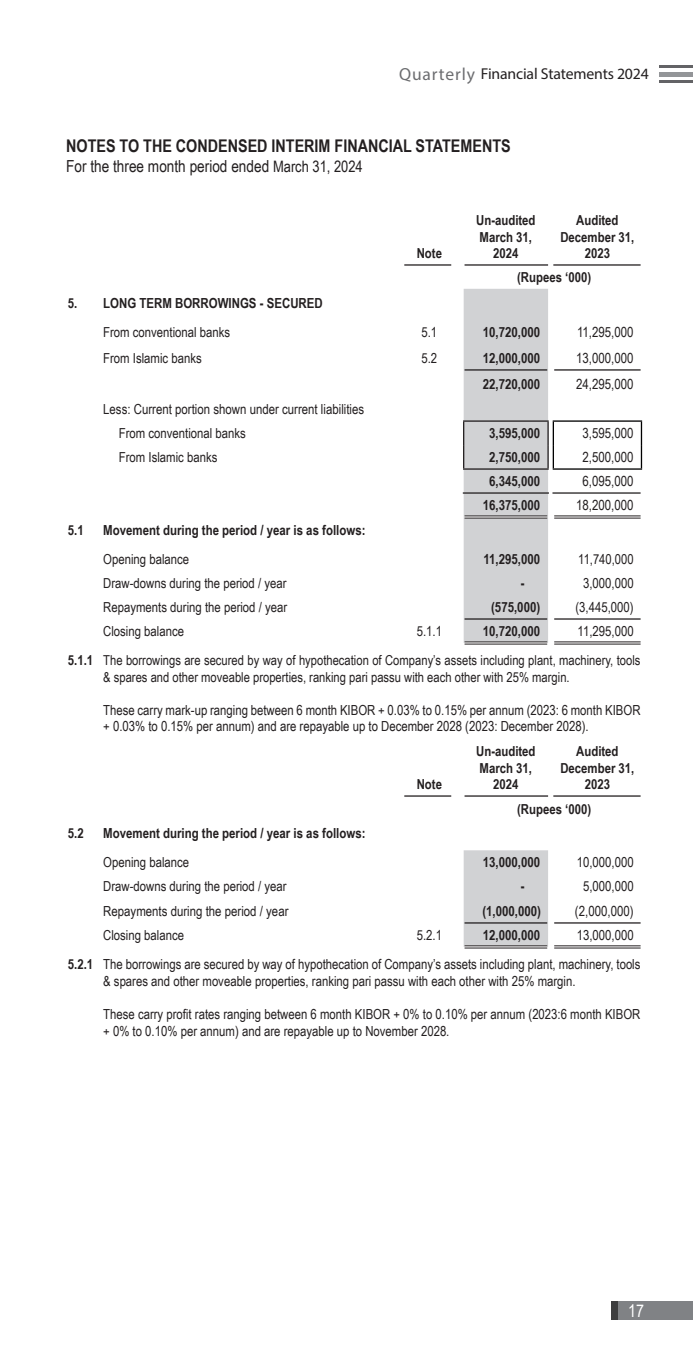
<style>
.page{position:relative;width:693px;height:1355px;background:#fff}
.page>*{position:absolute;margin:0;border:0;box-sizing:border-box;transform-origin:0 0}
.column_small{font:700 17.5px "Arial Narrow";color:#231f20}
.t1{font:17.5px "Myriad Pro";letter-spacing:.05em;color:#6c6d70}
.t2{font:17.5px "Arial Narrow";color:#fff}
.t3{font:16.62px "Arial Narrow";color:#231f20}
.t4{font:15.75px "Myriad Pro";letter-spacing:-.01em;color:#231f20}
.arial_narrow_bold_8{font:700 14px "Arial Narrow";color:#231f20}
.Arial_Narrow_08{font:14px "Arial Narrow";color:#231f20}
.Hyphen_Narrow_bold_8{font:700 14px "Arial Narrow";color:#231f20}
.column_small-2{font:13.83px/16.6px "Arial Narrow";color:#231f20}
.column_small-3{font:700 13.83px "Arial Narrow";color:#231f20}
.t5{font:13.65px/16.4px "Arial Narrow";color:#231f20}
.s1{font-size:15.75px}
</style>
<div class="page">
<div style="left:617px;top:1301px;width:76px;height:19px;background:#808285"></div>
<div style="left:611px;top:1301px;width:6px;height:19px;background:#3e3e3f"></div>
<hr style="left:659px;top:72px;width:34px;height:4px;background:#939598">
<hr style="left:659px;top:65px;width:34px;height:3px;background:#636366">
<hr style="left:659px;top:80px;width:34px;height:3px;background:#636366">
<svg style="left:464px;top:289px;width:84px;height:658px;fill:#d1d2d4"></svg>
<hr style="left:465px;top:516px;width:82px;height:2px;background:#fff">
<hr style="left:465px;top:641px;width:82px;height:3px;background:#fff">
<hr style="left:465px;top:945px;width:82px;height:3px;background:#fff">
<hr style="left:404px;top:264px;width:47px;height:2px;background:#231f20">
<hr style="left:465px;top:264px;width:83px;height:2px;background:#231f20">
<hr style="left:553px;top:264px;width:88px;height:2px;background:#231f20">
<hr style="left:463px;top:492px;width:86px;height:1px;background:#231f20">
<hr style="left:552px;top:492px;width:89px;height:1px;background:#231f20">
<hr style="left:465px;top:618px;width:82px;height:1px;background:#231f20">
<hr style="left:554px;top:618px;width:87px;height:1px;background:#231f20">
<hr style="left:465px;top:922px;width:82px;height:1px;background:#231f20">
<hr style="left:554px;top:922px;width:87px;height:1px;background:#231f20">
<hr style="left:404px;top:795px;width:47px;height:1px;background:#231f20">
<hr style="left:465px;top:795px;width:83px;height:1px;background:#231f20">
<hr style="left:553px;top:795px;width:88px;height:1px;background:#231f20">
<hr style="left:463px;top:420px;width:86px;height:2px;background:#231f20">
<hr style="left:547px;top:422px;width:2px;height:23px;background:#231f20">
<svg style="left:463px;top:422px;width:1px;height:46px"></svg>
<hr style="left:547px;top:445px;width:2px;height:23px;background:#231f20">
<hr style="left:553px;top:420px;width:89px;height:2px;background:#000">
<svg style="left:553px;top:421px;width:89px;height:97px"></svg>
<hr style="left:465px;top:369px;width:82px;height:1px;background:#231f20">
<hr style="left:554px;top:369px;width:87px;height:1px;background:#231f20">
<hr style="left:463px;top:468px;width:86px;height:2px;background:#231f20">
<hr style="left:553px;top:468px;width:89px;height:2px;background:#000">
<hr style="left:465px;top:515px;width:82px;height:1px;background:#231f20">
<hr style="left:465px;top:518px;width:82px;height:1px;background:#231f20">
<hr style="left:554px;top:515px;width:87px;height:1px;background:#231f20">
<hr style="left:554px;top:518px;width:87px;height:1px;background:#231f20">
<hr style="left:465px;top:641px;width:82px;height:1px;background:#231f20">
<hr style="left:465px;top:644px;width:82px;height:1px;background:#231f20">
<hr style="left:554px;top:641px;width:87px;height:1px;background:#231f20">
<hr style="left:554px;top:644px;width:87px;height:1px;background:#231f20">
<hr style="left:465px;top:945px;width:82px;height:1px;background:#231f20">
<hr style="left:465px;top:947px;width:82px;height:1px;background:#231f20">
<hr style="left:554px;top:945px;width:87px;height:1px;background:#231f20">
<hr style="left:554px;top:947px;width:87px;height:1px;background:#231f20">
<p class="t1" style="left:399px;top:63px;width:77px">Quarterly</p>
<p class="t4" style="left:481px;top:64px;width:169px">Financial Statements 2024</p>
<p class="column_small" style="left:66px;top:133px;width:446px">NOTES TO THE CONDENSED INTERIM FINANCIAL STATEMENTS</p>
<p class="t3" style="left:66px;top:154px;width:298px">For the three month period ended <span class="s1">March 31, 2024</span></p>
<p class="column_small-3" style="left:476px;top:210px;width:61px">Un-audited</p>
<p class="column_small-3" style="left:480px;top:226px;width:54px">March 31,</p>
<p class="column_small-3" style="left:493px;top:243px;width:27px">2024</p>
<p class="column_small-3" style="left:576px;top:210px;width:44px">Audited</p>
<p class="column_small-3" style="left:560px;top:226px;width:75px">December 31,</p>
<p class="column_small-3" style="left:417px;top:243px;width:27px">Note</p>
<p class="column_small-3" style="left:585px;top:243px;width:27px">2023</p>
<p class="column_small-3" style="left:517px;top:266px;width:75px">(Rupees ‘000)</p>
<p class="column_small-3" style="left:68px;top:293px;width:11px">5.</p>
<p class="column_small-3" style="left:103px;top:293px;width:221px">LONG TERM BORROWINGS - SECURED</p>
<p class="column_small-2" style="left:103px;top:323px;width:129px">From conventional banks</p>
<p class="column_small-2" style="left:421px;top:323px;width:17px">5.1</p>
<p class="arial_narrow_bold_8" style="left:483px;top:321px;width:59px">10,720,000</p>
<p class="Arial_Narrow_08" style="left:577px;top:321px;width:58px">11,295,000</p>
<p class="column_small-2" style="left:103px;top:349px;width:100px">From Islamic banks</p>
<p class="column_small-2" style="left:421px;top:349px;width:17px">5.2</p>
<p class="arial_narrow_bold_8" style="left:483px;top:347px;width:59px">12,000,000</p>
<p class="Arial_Narrow_08" style="left:576px;top:348px;width:59px">13,000,000</p>
<p class="arial_narrow_bold_8" style="left:483px;top:373px;width:59px">22,720,000</p>
<p class="Arial_Narrow_08" style="left:576px;top:374px;width:59px">24,295,000</p>
<p class="column_small-2" style="left:103px;top:400px;width:263px">Less: Current portion shown under current liabilities</p>
<p class="column_small-2" style="left:119px;top:424px;width:129px">From conventional banks</p>
<p class="arial_narrow_bold_8" style="left:489px;top:422px;width:53px">3,595,000</p>
<p class="Arial_Narrow_08" style="left:583px;top:423px;width:53px">3,595,000</p>
<p class="column_small-2" style="left:119px;top:448px;width:100px">From Islamic banks</p>
<p class="arial_narrow_bold_8" style="left:489px;top:446px;width:53px">2,750,000</p>
<p class="Arial_Narrow_08" style="left:583px;top:447px;width:53px">2,500,000</p>
<p class="arial_narrow_bold_8" style="left:489px;top:470px;width:53px">6,345,000</p>
<p class="Arial_Narrow_08" style="left:583px;top:471px;width:53px">6,095,000</p>
<p class="arial_narrow_bold_8" style="left:483px;top:494px;width:59px">16,375,000</p>
<p class="Arial_Narrow_08" style="left:576px;top:495px;width:59px">18,200,000</p>
<p class="column_small-3" style="left:68px;top:519px;width:17px">5.1</p>
<p class="column_small-3" style="left:103px;top:519px;width:264px">Movement during the period / year is as follows:</p>
<p class="column_small-2" style="left:103px;top:550px;width:88px">Opening balance</p>
<p class="arial_narrow_bold_8" style="left:483px;top:548px;width:58px">11,295,000</p>
<p class="t5" style="left:578px;top:550px;width:57px">11,740,000</p>
<p class="column_small-2" style="left:103px;top:574px;width:185px">Draw-downs during the period / year</p>
<p class="Hyphen_Narrow_bold_8" style="left:521px;top:572px;width:5px">-</p>
<p class="column_small-2" style="left:583px;top:574px;width:52px">3,000,000</p>
<p class="column_small-2" style="left:103px;top:598px;width:186px">Repayments during the period / year</p>
<p class="arial_narrow_bold_8" style="left:491px;top:596px;width:51px">(575,000)</p>
<p class="column_small-2" style="left:575px;top:598px;width:60px">(3,445,000)</p>
<p class="column_small-2" style="left:103px;top:622px;width:82px">Closing balance</p>
<p class="column_small-2" style="left:417px;top:622px;width:27px">5.1.1</p>
<p class="arial_narrow_bold_8" style="left:483px;top:620px;width:59px">10,720,000</p>
<p class="column_small-2" style="left:578px;top:622px;width:58px">11,295,000</p>
<p class="column_small-3" style="left:68px;top:650px;width:27px">5.1.1</p>
<p class="t5" style="left:103px;top:651px;width:539px">The borrowings are secured by way of hypothecation of Company’s assets including plant, machinery, tools &amp; spares and other moveable properties, ranking pari passu with each other with 25% margin.</p>
<p class="column_small-2" style="left:103px;top:701px;width:539px">These carry mark-up ranging between 6 month KIBOR + 0.03% to 0.15% per annum (2023: 6 month KIBOR + 0.03% to 0.15% per annum) and are repayable up to December 2028 (2023: December 2028).</p>
<p class="column_small-3" style="left:417px;top:774px;width:27px">Note</p>
<p class="column_small-3" style="left:476px;top:740px;width:61px">Un-audited</p>
<p class="column_small-3" style="left:480px;top:757px;width:54px">March 31,</p>
<p class="column_small-3" style="left:493px;top:774px;width:27px">2024</p>
<p class="column_small-3" style="left:576px;top:740px;width:44px">Audited</p>
<p class="column_small-3" style="left:560px;top:757px;width:75px">December 31,</p>
<p class="column_small-3" style="left:585px;top:774px;width:27px">2023</p>
<p class="column_small-3" style="left:517px;top:798px;width:75px">(Rupees ‘000)</p>
<p class="column_small-3" style="left:68px;top:823px;width:17px">5.2</p>
<p class="column_small-3" style="left:103px;top:823px;width:264px">Movement during the period / year is as follows:</p>
<p class="column_small-2" style="left:103px;top:853px;width:88px">Opening balance</p>
<p class="arial_narrow_bold_8" style="left:483px;top:852px;width:59px">13,000,000</p>
<p class="column_small-2" style="left:577px;top:853px;width:58px">10,000,000</p>
<p class="column_small-2" style="left:103px;top:877px;width:185px">Draw-downs during the period / year</p>
<p class="Hyphen_Narrow_bold_8" style="left:521px;top:876px;width:5px">-</p>
<p class="column_small-2" style="left:583px;top:877px;width:52px">5,000,000</p>
<p class="column_small-2" style="left:103px;top:902px;width:187px">Repayments during the period / year</p>
<p class="arial_narrow_bold_8" style="left:482px;top:900px;width:60px">(1,000,000)</p>
<p class="Arial_Narrow_08" style="left:575px;top:901px;width:60px">(2,000,000)</p>
<p class="column_small-2" style="left:103px;top:926px;width:82px">Closing balance</p>
<p class="column_small-2" style="left:417px;top:926px;width:27px">5.2.1</p>
<p class="arial_narrow_bold_8" style="left:483px;top:924px;width:59px">12,000,000</p>
<p class="column_small-2" style="left:577px;top:926px;width:58px">13,000,000</p>
<p class="column_small-3" style="left:68px;top:953px;width:27px">5.2.1</p>
<p class="column_small-2" style="left:103px;top:955px;width:539px">The borrowings are secured by way of hypothecation of Company’s assets including plant, machinery, tools &amp; spares and other moveable properties, ranking pari passu with each other with 25% margin.</p>
<p class="column_small-2" style="left:103px;top:1005px;width:539px">These carry profit rates ranging between 6 month KIBOR + 0% to 0.10% per annum (2023:6 month KIBOR + 0% to 0.10% per annum) and are repayable up to November 2028.</p>
<p class="t2" style="left:628px;top:1298px;width:17px">17</p>
</div>
